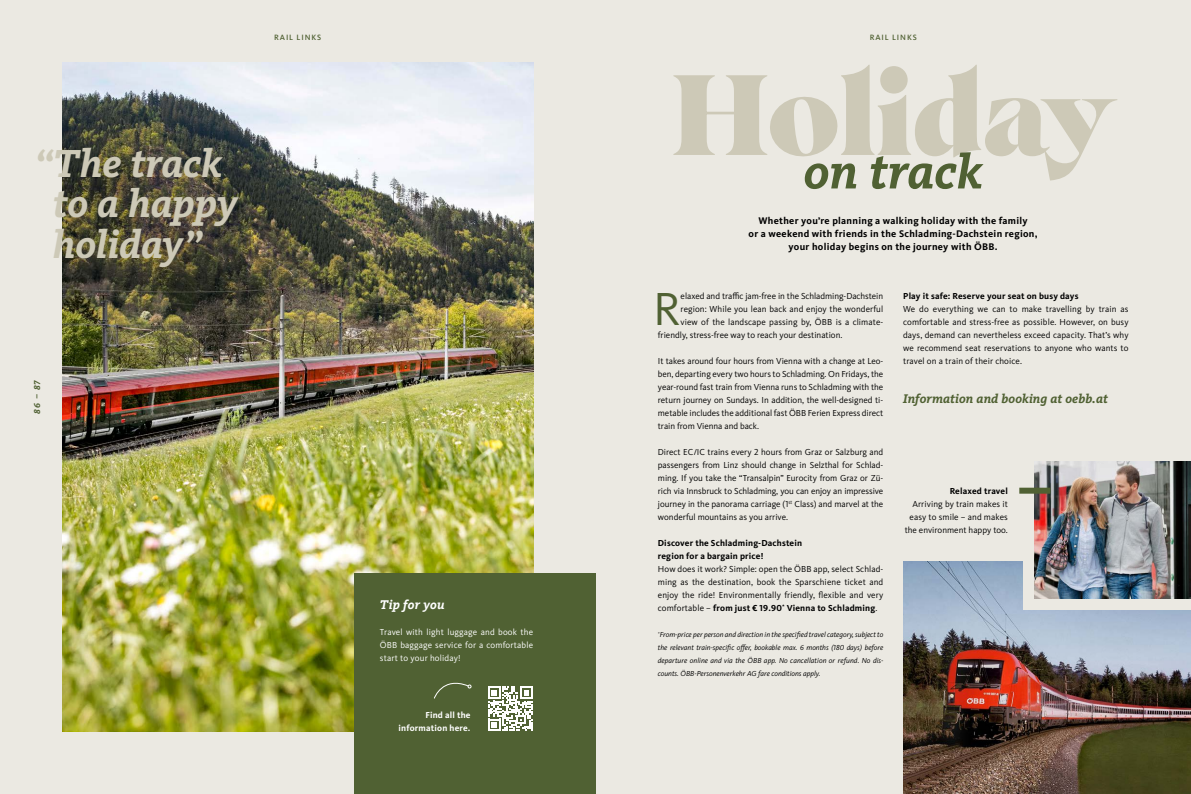
<style>
.page{position:relative;width:1191px;height:794px;background:#ebe9e2}
.page>*{position:absolute;margin:0;border:0;box-sizing:border-box;transform-origin:0 0}
.t1{font:107px "Africa Betri Drylands";color:#cdc9b7}
.t2{font:italic 700 50px "Kievit Slab Offc";color:#506133}
.t3{font:48px "Kievit Pro";color:#506133}
.t4{font:italic 700 40.5px/40.5px "Kievit Slab Pro";color:#cdc9b7;text-align:center}
.t5{font:italic 700 13px "Kievit Slab Pro";letter-spacing:.01em;color:#506133}
.t6{font:italic 700 13px "Kievit Slab Offc";letter-spacing:.02em;color:#fff}
.t7{font:700 10px/13px "Kievit Pro";letter-spacing:.03em;color:#000;text-align:center}
.t8{font:9px/13px "Kievit Pro";color:#000;text-align:justify}
.t9{font:700 9px/13px "Kievit Pro";letter-spacing:.02em;color:#000}
.t10{font:9px/13px "Kievit Pro";letter-spacing:.015em;color:#fff;text-align:justify}
.t11{font:700 9px/13px "Kievit Pro";letter-spacing:.02em;color:#fff;text-align:right}
.t12{font:italic 700 9px "Kievit Slab Pro";color:#506133}
.t13{font:500 8px "Kievit Pro";letter-spacing:.11em;color:#506133}
.t14{font:italic 7.5px/13px "Kievit Pro";color:#000;text-align:justify}
.s1{font-weight:700}
</style>
<div class="page">
<img style="left:62px;top:62px;width:471px;height:669px">
<div style="left:354px;top:573px;width:241px;height:221px;background:#506133"></div>
<svg style="left:434px;top:682px;width:37px;height:17px"></svg>
<svg style="left:488px;top:686px;width:44px;height:45px"></svg>
<img style="left:903px;top:561px;width:288px;height:233px">
<div style="left:1023px;top:473px;width:168px;height:136px;background:#ebe9e2"></div>
<img style="left:1035px;top:461px;width:156px;height:137px">
<div style="left:1019px;top:487px;width:31px;height:6px;background:#506133"></div>
<h3 class="t4" style="left:35px;top:143px;width:204px">“The track to a happy holiday”</h3>
<p class="t12" style="left:32px;top:413px;width:35px;rotate:-90deg">86 – 87</p>
<p class="t13" style="left:274px;top:33px;width:49px">RAIL LINKS</p>
<p class="t13" style="left:869px;top:33px;width:49px">RAIL LINKS</p>
<h1 class="t1" style="left:670px;top:65px;width:447px">Holiday</h1>
<h2 class="t2" style="left:803px;top:142px;width:181px">on track</h2>
<h3 class="t6" style="left:380px;top:597px;width:66px">Tip for you</h3>
<p class="t10" style="left:380px;top:625px;width:155px">Travel with light luggage and book the ÖBB baggage service for a comfortable start to your holiday!</p>
<p class="t11" style="left:398px;top:709px;width:73px">Find all the information here.</p>
<p class="t7" style="left:748px;top:214px;width:291px">Whether you’re planning a walking holiday with the family<br>or a weekend with friends in the Schladming-Dachstein region, your holiday begins on the journey with ÖBB.</p>
<h3 class="t3" style="left:653px;top:280px;width:29px">R</h3>
<p class="t8" style="left:680px;top:289px;width:204px">elaxed and traffic jam-free in the Schladming-Dachstein</p>
<p class="t8" style="left:680px;top:302px;width:204px">region: While you lean back and enjoy the wonderful</p>
<p class="t8" style="left:680px;top:315px;width:204px">view of the landscape passing by, ÖBB is a climate-</p>
<p class="t8" style="left:658px;top:328px;width:186px">friendly, stress-free way to reach your destination.</p>
<p class="t8" style="left:658px;top:354px;width:227px">It takes around four hours from Vienna with a change at Leo&shy;ben, departing every two hours to Schladming. On Fridays, the year-round fast train from Vienna runs to Schladming with the return journey on Sundays. In addition, the well-designed ti&shy;metable includes the additional fast ÖBB Ferien Express direct train from Vienna and back.</p>
<p class="t8" style="left:658px;top:445px;width:227px">Direct EC/IC trains every 2 hours from Graz or Salzburg and passengers from Linz should change in Selzthal for Schlad&shy;ming. If you take the “Transalpin” Eurocity from Graz or Zü&shy;rich via Innsbruck to Schladming, you can enjoy an impressive journey in the panorama carriage (1<sup>st</sup> Class) and marvel at the wonderful mountains as you arrive.</p>
<p class="t9" style="left:658px;top:536px;width:146px">Discover the Schladming-Dachstein region for a bargain price!</p>
<p class="t8" style="left:658px;top:562px;width:227px">How does it work? Simple: open the ÖBB app, select Schlad&shy;ming as the destination, book the Sparschiene ticket and enjoy the ride! Environmentally friendly, flexible and very comfortable – <span class="s1">from just € 19.90</span><sup>*</sup> <span class="s1">Vienna to Schladming</span>.</p>
<p class="t14" style="left:658px;top:628px;width:227px"><sup>*</sup>From-price per person and direction in the specified travel category, subject to the relevant train-specific offer, bookable max. 6 months (180 days) before departure online and via the ÖBB app. No cancellation or refund. No dis&shy;counts. ÖBB-Personenverkehr AG fare conditions apply.</p>
<p class="t9" style="left:903px;top:289px;width:177px">Play it safe: Reserve your seat on busy days</p>
<p class="t8" style="left:903px;top:302px;width:227px">We do everything we can to make travelling by train as comfortable and stress-free as possible. However, on busy days, demand can nevertheless exceed capacity. That’s why we recommend seat reservations to anyone who wants to travel on a train of their choice.</p>
<h3 class="t5" style="left:903px;top:391px;width:206px">Information and booking at oebb.at</h3>
<p class="t9" style="left:949px;top:484px;width:60px">Relaxed travel</p>
<p class="t8" style="left:904px;top:497px;width:105px;text-align:right">Arriving by train makes it easy to smile – and makes the environment happy too.</p>
</div>
